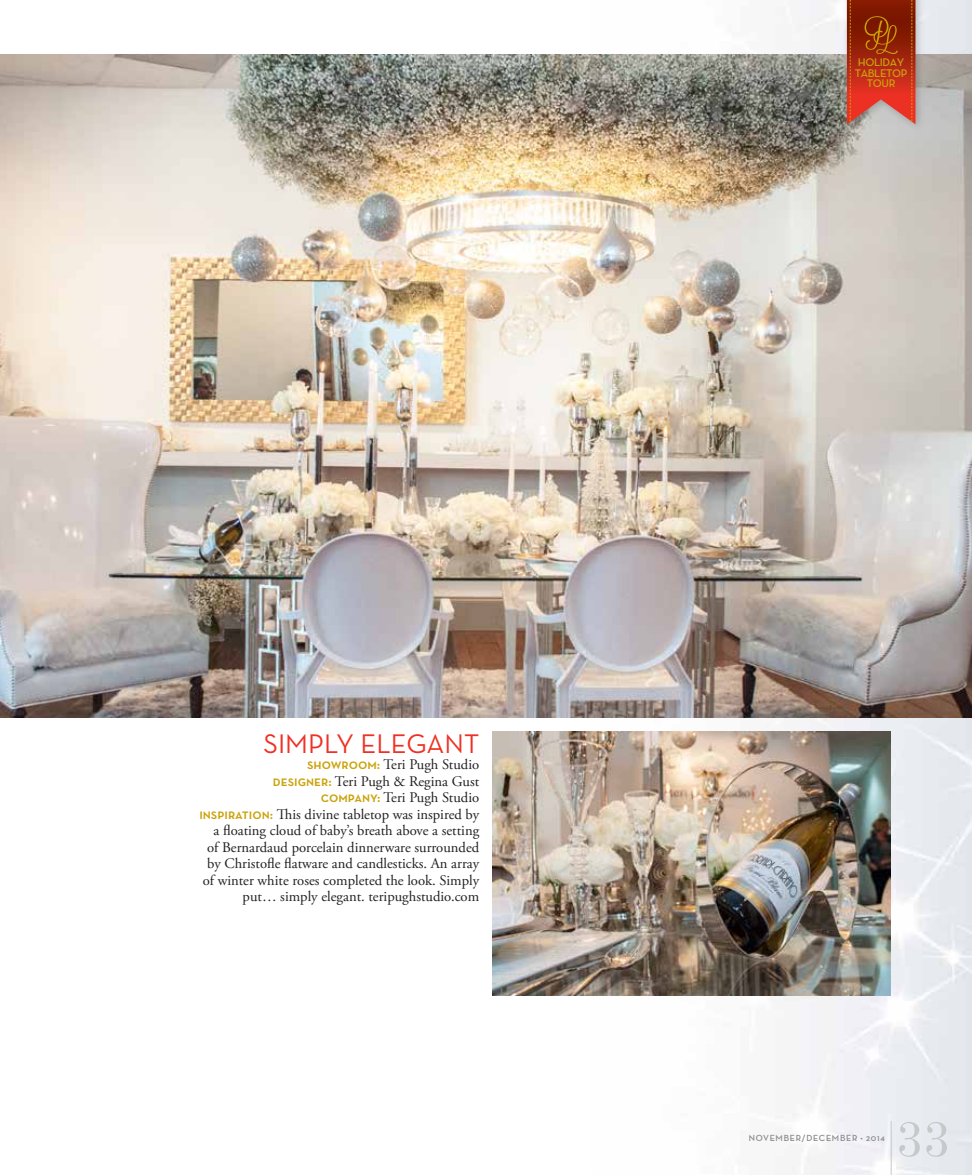
<style>
.page{position:relative;width:972px;height:1175px;background:#fff}
.page>*{position:absolute;margin:0;border:0;box-sizing:border-box;transform-origin:0 0}
.t1{font:52.2px "De Vinne BT Text";color:#c7c8ca}
.t2{font:27.3px "Neutra Text";color:#ee3124}
.t3{font:14.7px/16.5px "Adobe Garamond Pro";color:#231f20;text-align:right}
.t4{font:600 11.25px/10.5px "Neutra Text";letter-spacing:-.035em;color:#caa208;text-align:center}
.t5{font:700 9px "Neutra Display";letter-spacing:.085em;color:#8a8c8e}
.s1{font-family:"Neutra Text Demi SC";color:#caa208}
</style>
<div class="page">
<img style="left:592px;top:0;width:380px;height:1174px">
<img style="left:0;top:54px;width:972px;height:664px">
<img style="left:493px;top:731px;width:398px;height:264px">
<div style="left:841px;top:0;width:84px;height:133px;background:#231f20;opacity:.22"></div>
<svg style="left:847px;top:0;width:68px;height:124px;background:#ae3820"></svg>
<hr style="left:891px;top:1120px;width:1px;height:54px;background:#c7c8ca">
<h2 class="t2" style="left:263px;top:726px;width:217px">SIMPLY ELEGANT</h2>
<p class="t3" style="left:199px;top:756px;width:281px"><span class="s1">showroom:</span> Teri Pugh Studio<br><span class="s1">designer:</span> Teri Pugh &amp; Regina Gust<br><span class="s1">company:</span> Teri Pugh Studio<br><span class="s1">inspiration:</span> This divine tabletop was inspired by a floating cloud of baby’s breath above a setting of Bernardaud porcelain dinnerware surrounded by Christofle flatware and candlesticks. An array of winter white roses completed the look. Simply put… simply elegant. teripughstudio.com</p>
<p class="t4" style="left:855px;top:57px;width:54px">HOLIDAY<br>TABLETOP<br>TOUR</p>
<p class="t5" style="left:749px;top:1133px;width:138px">NOVEMBER/DECEMBER • 2014</p>
<h1 class="t1" style="left:897px;top:1107px;width:56px">33</h1>
</div>
